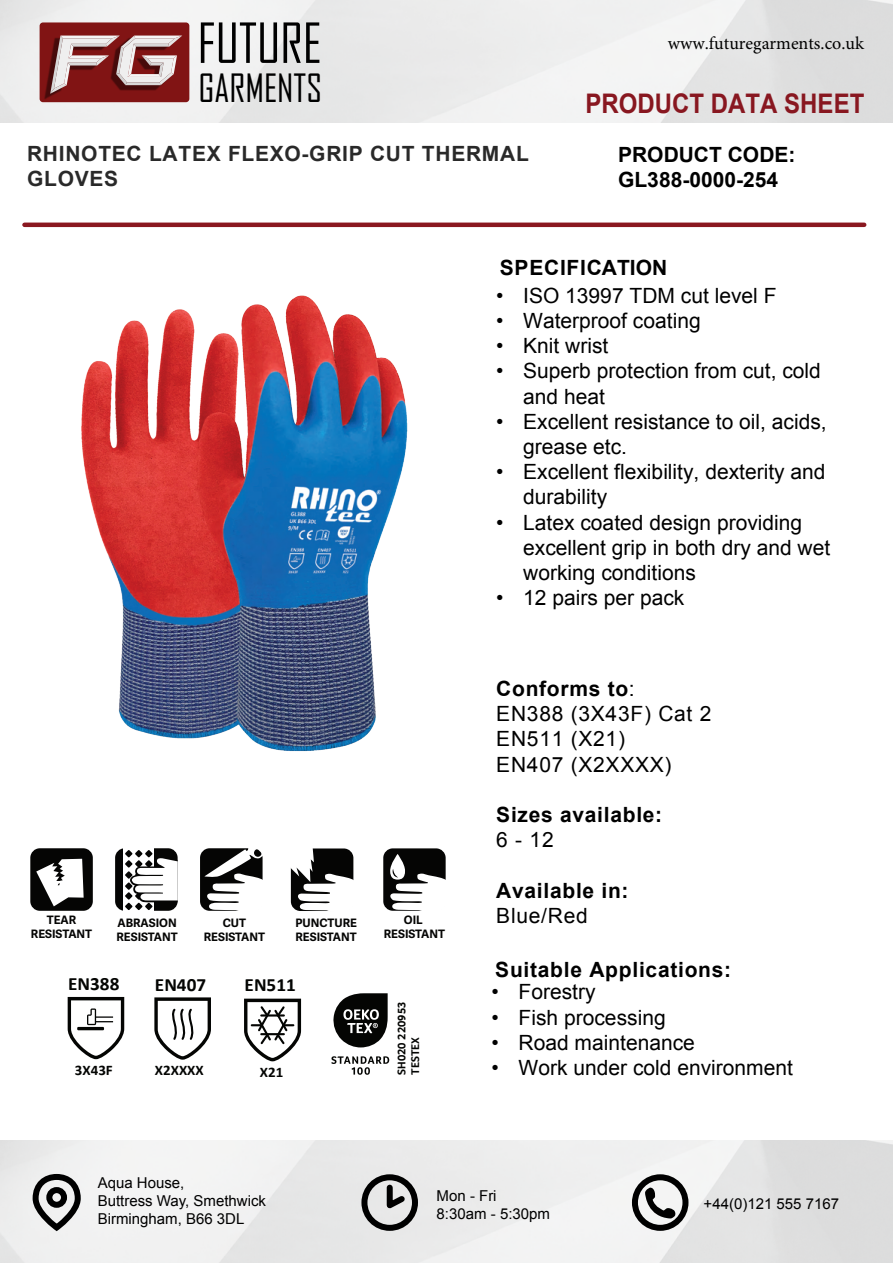
<style>
.page{position:relative;width:893px;height:1263px;background:#fff}
.page>*{position:absolute;margin:0;border:0;box-sizing:border-box;transform-origin:0 0}
.t1{font:52.95px "Agency FB";color:#000}
.t2{font:37.35px "Agency FB";color:#000}
.t3{font:700 27px "Arial";color:#881720;scale:.89 1}
.t4{font:21px/25.2px "Arial";color:#000}
.t5{font:700 21px "Arial";letter-spacing:.035em;color:#000}
.t6{font:21px/25.2px "Arial";letter-spacing:.035em;color:#000}
.t7{font:700 21px/25.2px "Arial";letter-spacing:.035em;color:rgb(0 0 0/.84)}
.t8{font:700 21px/25.2px "Arial";color:#000}
.t9{font:700 18.75px "Calibri";color:#040503}
.t10{font:18px "Minion Pro";color:#000}
.t11{font:15px/18px "Arial";color:#000}
.t12{font:700 14.7px "Calibri";color:#040503}
.t13{font:700 11.7px/14px "Adelle Sans Devanagari";color:#050504;text-align:center}
.t14{font:700 11.4px/13.8px "Foco";letter-spacing:.01em;color:#040503}
.s1{font-weight:700}
</style>
<div class="page">
<img style="left:34px;top:10px;width:163px;height:102px">
<svg style="left:50px;top:36px;width:132px;height:58px"></svg>
<img style="left:0;top:1140px;width:893px;height:123px">
<hr style="left:24px;top:223px;width:840px;height:4px;background:#8a1820">
<div style="left:361px;top:1174px;width:57px;height:57px;border:6px solid #000;border-radius:50%"></div>
<svg style="left:384px;top:1181px;width:26px;height:34px"></svg>
<div style="left:632px;top:1174px;width:56px;height:57px;border:6px solid #000;border-radius:50%"></div>
<svg style="left:645px;top:1187px;width:30px;height:31px"></svg>
<div style="left:33px;top:1174px;width:48px;height:56px;border:6px solid #000;border-radius:21px"></div>
<div style="left:46px;top:1187px;width:21px;height:21px;border:6px solid #000;border-radius:50%"></div>
<div style="left:30px;top:848px;width:63px;height:63px;background:#050504;border-radius:10px"></div>
<svg style="left:36px;top:859px;width:48px;height:47px"></svg>
<div style="left:115px;top:848px;width:63px;height:63px;background:#050504;border-radius:10px"></div>
<div style="left:123px;top:846px;width:31px;height:65px;background:#fff"></div>
<svg style="left:125px;top:850px;width:8px;height:7px"></svg>
<svg style="left:135px;top:850px;width:8px;height:7px"></svg>
<svg style="left:145px;top:850px;width:8px;height:7px"></svg>
<svg style="left:125px;top:860px;width:8px;height:8px"></svg>
<svg style="left:125px;top:871px;width:8px;height:8px"></svg>
<svg style="left:125px;top:882px;width:8px;height:8px"></svg>
<svg style="left:125px;top:892px;width:8px;height:8px"></svg>
<svg style="left:125px;top:903px;width:8px;height:7px"></svg>
<svg style="left:135px;top:903px;width:8px;height:7px"></svg>
<svg style="left:145px;top:903px;width:8px;height:7px"></svg>
<svg style="left:130px;top:857px;width:48px;height:45px"></svg>
<div style="left:200px;top:848px;width:63px;height:63px;background:#050504;border-radius:10px"></div>
<svg style="left:204px;top:848px;width:59px;height:63px"></svg>
<svg style="left:290px;top:848px;width:64px;height:63px"></svg>
<img style="left:81px;top:295px;width:327px;height:456px">
<svg style="left:333px;top:993px;width:55px;height:54px"></svg>
<svg style="left:331px;top:1056px;width:58px;height:19px"></svg>
<svg style="left:68px;top:997px;width:56px;height:62px"></svg>
<hr style="left:77px;top:1027px;width:27px;height:3px;background:#040503">
<svg style="left:154px;top:997px;width:57px;height:63px"></svg>
<svg style="left:244px;top:999px;width:57px;height:62px"></svg>
<div style="left:383px;top:848px;width:63px;height:63px;background:#050504;border-radius:10px"></div>
<svg style="left:390px;top:854px;width:56px;height:57px"></svg>
<h1 class="t1" style="left:198px;top:11px;width:126px">FUTURE</h1>
<h2 class="t2" style="left:198px;top:65px;width:125px">GARMENTS</h2>
<p class="t10" style="left:668px;top:31px;width:198px">www.futuregarments.co.uk</p>
<p class="t3" style="left:585px;top:86px;width:315px">PRODUCT DATA SHEET</p>
<p class="t7" style="left:27px;top:141px;width:503px">RHINOTEC LATEX FLEXO-GRIP CUT THERMAL<br>GLOVES</p>
<p class="t8" style="left:618px;top:142px;width:179px">PRODUCT CODE:<br>GL388-0000-254</p>
<p class="t5" style="left:500px;top:254px;width:169px">SPECIFICATION</p>
<p class="t13" style="left:31px;top:913px;width:63px">TEAR<br>RESISTANT</p>
<p class="t13" style="left:117px;top:916px;width:63px;text-align:left">ABRASION<br>RESISTANT</p>
<p class="t13" style="left:204px;top:916px;width:63px">CUT<br>RESISTANT</p>
<p class="t13" style="left:295px;top:916px;width:63px;text-align:left">PUNCTURE<br>RESISTANT</p>
<p class="t9" style="left:68px;top:971px;width:53px">EN388</p>
<p class="t12" style="left:75px;top:1059px;width:39px">3X43F</p>
<p class="t9" style="left:155px;top:971px;width:53px">EN407</p>
<p class="t12" style="left:155px;top:1060px;width:50px">X2XXXX</p>
<p class="t9" style="left:245px;top:972px;width:53px">EN511</p>
<p class="t12" style="left:260px;top:1062px;width:25px">X21</p>
<p class="t13" style="left:384px;top:913px;width:63px">OIL<br>RESISTANT</p>
<p class="t14" style="left:395px;top:1075px;width:75px;rotate:-90deg">SH020 220953<br>TESTEX</p>
<p class="t4" style="left:496px;top:283px;width:282px">• ISO 13997 TDM cut level F</p>
<p class="t4" style="left:496px;top:308px;width:206px">• Waterproof coating</p>
<p class="t4" style="left:496px;top:333px;width:114px">• Knit wrist</p>
<p class="t4" style="left:523px;top:359px;width:299px;text-indent:-27px">• Superb protection from cut, cold and heat</p>
<p class="t4" style="left:523px;top:409px;width:305px;text-indent:-27px">• Excellent resistance to oil, acids, grease etc.</p>
<p class="t4" style="left:523px;top:459px;width:304px;text-indent:-27px">• Excellent flexibility, dexterity and durability</p>
<p class="t4" style="left:523px;top:510px;width:308px;text-indent:-27px">• Latex coated design providing excellent grip in both dry and wet working conditions</p>
<p class="t4" style="left:496px;top:585px;width:190px">• 12 pairs per pack</p>
<p class="t6" style="left:496px;top:676px;width:217px"><span class="s1">Conforms to</span>:<br>EN388 (3X43F) Cat 2<br>EN511 (X21)<br>EN407 (X2XXXX)</p>
<p class="t5" style="left:496px;top:801px;width:167px">Sizes available:</p>
<p class="t4" style="left:496px;top:827px;width:59px">6 - 12</p>
<p class="t5" style="left:496px;top:876px;width:134px">Available in:</p>
<p class="t4" style="left:496px;top:903px;width:93px">Blue/Red</p>
<p class="t5" style="left:495px;top:956px;width:237px">Suitable Applications:</p>
<p class="t4" style="left:492px;top:980px;width:106px">• Forestry</p>
<p class="t4" style="left:492px;top:1005px;width:176px">• Fish processing</p>
<p class="t4" style="left:492px;top:1030px;width:205px">• Road maintenance</p>
<p class="t4" style="left:492px;top:1055px;width:303px">• Work under cold environment</p>
<p class="t11" style="left:98px;top:1173px;width:170px">Aqua House,<br>Buttress Way, Smethwick<br>Birmingham, B66 3DL</p>
<p class="t11" style="left:437px;top:1187px;width:115px">Mon - Fri<br>8:30am - 5:30pm</p>
<p class="t11" style="left:704px;top:1194px;width:137px">+44(0)121 555 7167</p>
</div>
